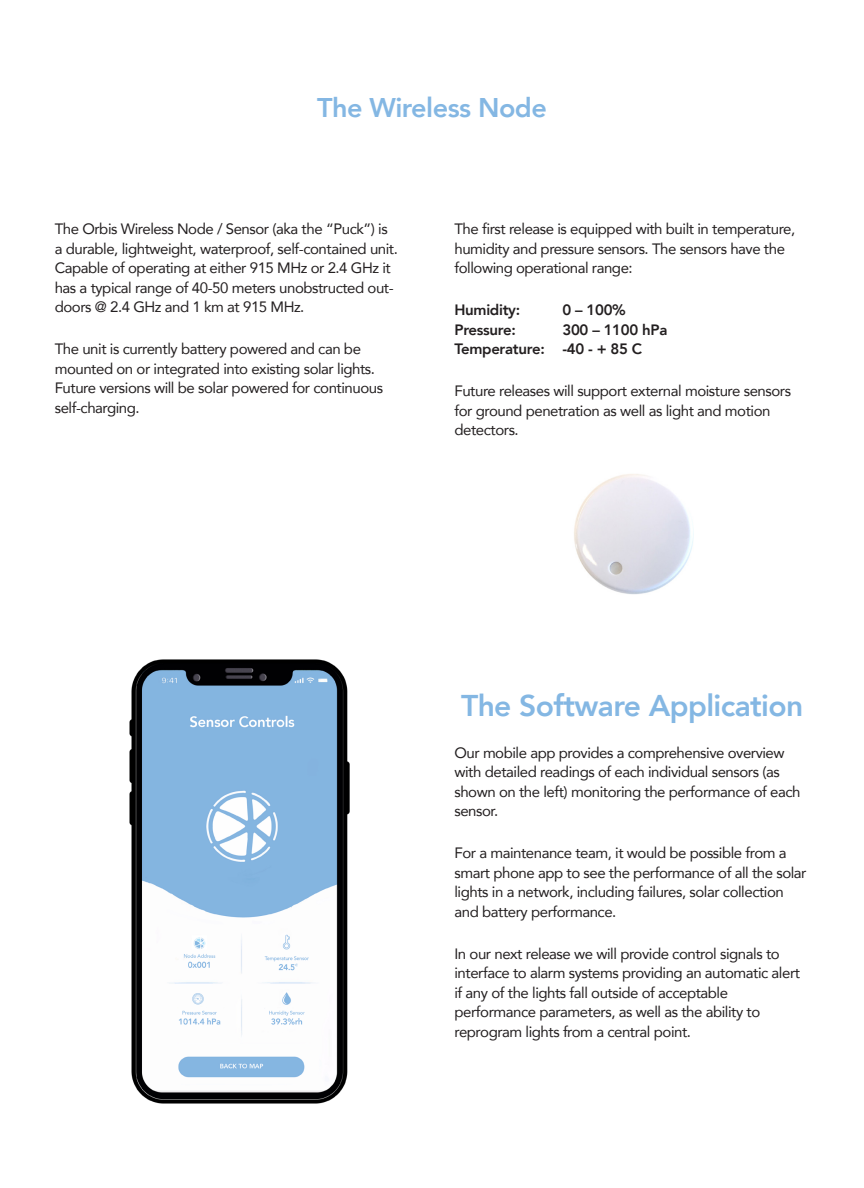
<style>
.page{position:relative;width:864px;height:1188px;background:#fff}
.page>*{position:absolute;margin:0;border:0;box-sizing:border-box;transform-origin:0 0}
.Header_Spacing{font:800 30px "Avenir";letter-spacing:-.02em;color:#84b7e3}
.Header_Spacing-2{font:800 27px "Avenir";letter-spacing:-.02em;color:#84b7e3}
.Body_Spacing{font:15px/19.5px "Avenir";letter-spacing:-.03em;color:#231f20}
.Body_Spacing-2{font:800 15px/19.5px "Avenir";letter-spacing:-.02em;color:#231f20}
</style>
<div class="page">
<img style="left:129px;top:659px;width:221px;height:445px">
<img style="left:574px;top:474px;width:120px;height:121px">
<p class="Header_Spacing-2" style="left:317px;top:87px;width:231px">The Wireless Node</p>
<p class="Body_Spacing" style="left:55px;top:219px;width:345px">The Orbis Wireless Node / Sensor (aka the “Puck”) is a durable, lightweight, waterproof, self-contained unit.<br>Capable of operating at either 915 MHz or 2.4 GHz it has a typical range of 40-50 meters unobstructed out&shy;doors @ 2.4 GHz and 1 km at 915 MHz.</p>
<p class="Body_Spacing" style="left:55px;top:339px;width:330px">The unit is currently battery powered and can be mounted on or integrated into existing solar lights.<br>Future versions will be solar powered for continuous self-charging.</p>
<p class="Body_Spacing" style="left:454px;top:219px;width:342px">The first release is equipped with built in temperature, humidity and pressure sensors. The sensors have the following operational range:</p>
<p class="Body_Spacing-2" style="left:454px;top:300px;width:67px">Humidity:</p>
<p class="Body_Spacing-2" style="left:562px;top:300px;width:65px">0 – 100%</p>
<p class="Body_Spacing-2" style="left:454px;top:320px;width:63px">Pressure:</p>
<p class="Body_Spacing-2" style="left:454px;top:320px;width:214px;text-indent:108px">300 – 1100 hPa<br>Temperature: -40 - + 85 C</p>
<p class="Body_Spacing" style="left:454px;top:381px;width:338px">Future releases will support external moisture sensors for ground penetration as well as light and motion detectors.</p>
<p class="Header_Spacing" style="left:461px;top:682px;width:344px">The Software Application</p>
<p class="Body_Spacing" style="left:454px;top:742px;width:348px">Our mobile app provides a comprehensive overview with detailed readings of each individual sensors (as shown on the left) monitoring the performance of each sensor.</p>
<p class="Body_Spacing" style="left:454px;top:843px;width:354px">For a maintenance team, it would be possible from a smart phone app to see the performance of all the solar lights in a network, including failures, solar collection and battery performance.</p>
<p class="Body_Spacing" style="left:454px;top:943px;width:347px">In our next release we will provide control signals to interface to alarm systems providing an automatic alert if any of the lights fall outside of acceptable performance parameters, as well as the ability to reprogram lights from a central point.</p>
</div>
